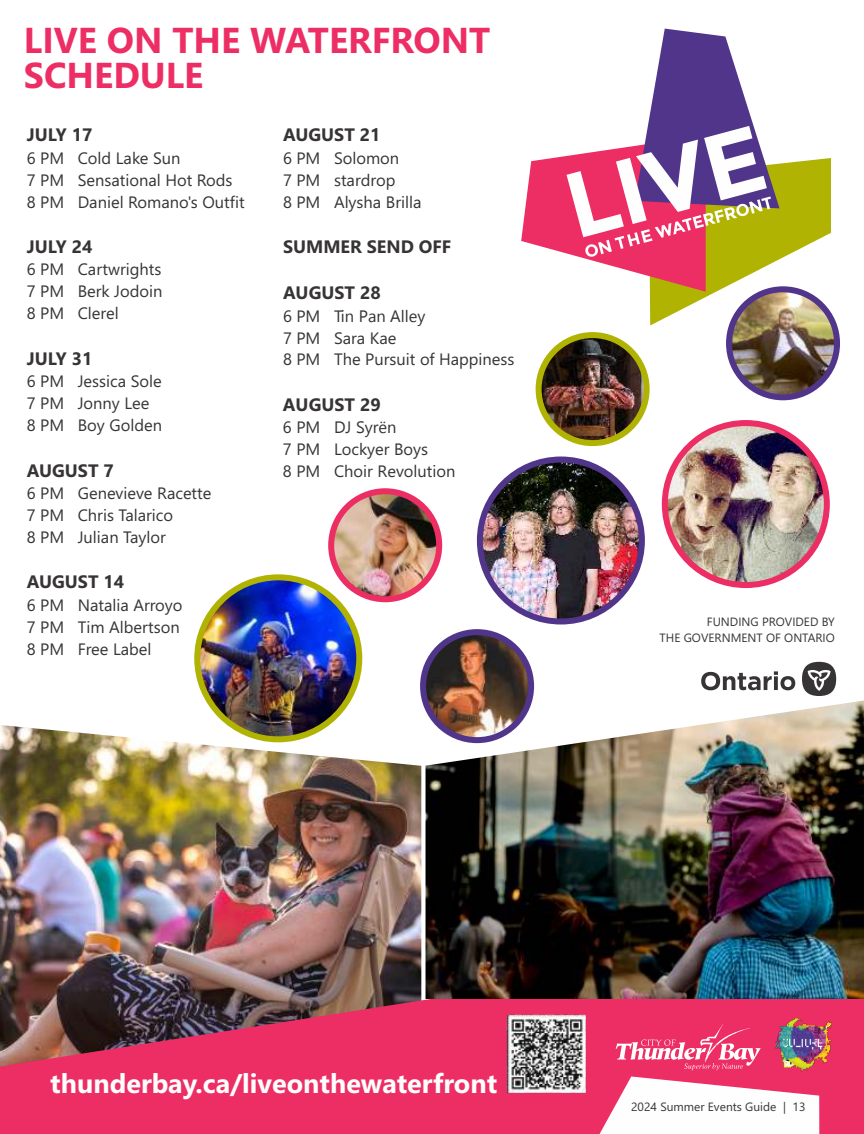
<style>
.page{position:relative;width:864px;height:1134px;background:#fff}
.page>*{position:absolute;margin:0;border:0;box-sizing:border-box;transform-origin:0 0}
.t1{font:700 36px "Nirmala UI";color:#ed2e64}
.t2{font:700 27px "Nirmala UI";color:#fefefe}
.t3{font:700 18px "Nirmala UI";color:#373435}
.t4{font:16.5px/21.9px "Nirmala UI";color:#373435}
.t5{font:12px/15.9px "Nirmala UI";color:#373435;text-align:right}
</style>
<div class="page">
<img style="left:0;top:724px;width:421px;height:204px">
<img style="left:0;top:928px;width:864px;height:206px">
<img style="left:426px;top:699px;width:438px;height:300px">
<img style="left:773px;top:1011px;width:61px;height:64px">
<img style="left:499px;top:1007px;width:95px;height:95px">
<img style="left:539px;top:335px;width:108px;height:108px;border-radius:50%">
<div style="left:536px;top:332px;width:114px;height:114px;border:6px solid #b0b302;border-radius:50%"></div>
<img style="left:197px;top:577px;width:162px;height:162px;border-radius:50%">
<div style="left:194px;top:574px;width:168px;height:168px;border:6px solid #b0b302;border-radius:50%"></div>
<img style="left:423px;top:632px;width:108px;height:108px;border-radius:50%">
<div style="left:420px;top:629px;width:114px;height:114px;border:6px solid #50358b;border-radius:50%"></div>
<img style="left:729px;top:289px;width:108px;height:108px;border-radius:50%">
<div style="left:726px;top:286px;width:114px;height:114px;border:6px solid #50358b;border-radius:50%"></div>
<img style="left:480px;top:460px;width:162px;height:161px;border-radius:50%">
<div style="left:477px;top:457px;width:168px;height:168px;border:6px solid #50358b;border-radius:50%"></div>
<img style="left:331px;top:491px;width:108px;height:108px;border-radius:50%">
<div style="left:328px;top:488px;width:114px;height:114px;border:6px solid #ed2e64;border-radius:50%"></div>
<img style="left:665px;top:423px;width:162px;height:162px;border-radius:50%">
<div style="left:662px;top:420px;width:168px;height:168px;border:6px solid #ed2e64;border-radius:50%"></div>
<svg style="left:521px;top:29px;width:310px;height:296px"></svg>
<svg style="left:701px;top:671px;width:94px;height:19px"></svg>
<div style="left:802px;top:662px;width:34px;height:34px;background:#373435;border-radius:50%"></div>
<svg style="left:808px;top:670px;width:23px;height:21px"></svg>
<svg style="left:616px;top:1024px;width:145px;height:46px;background:#f05581"></svg>
<svg style="left:591px;top:1076px;width:228px;height:58px"></svg>
<p class="t1" style="left:24px;top:27px;width:468px">LIVE ON THE WATERFRONT</p>
<p class="t1" style="left:24px;top:62px;width:181px">SCHEDULE</p>
<p class="t3" style="left:27px;top:128px;width:67px">JULY 17</p>
<p class="t4" style="left:27px;top:149px;width:219px">6 PM Cold Lake Sun<br>7 PM Sensational Hot Rods<br>8 PM Daniel Romano's Outfit</p>
<p class="t3" style="left:27px;top:240px;width:67px">JULY 24</p>
<p class="t4" style="left:27px;top:260px;width:137px;text-align:justify">6 PM Cartwrights 7 PM Berk Jodoin 8 PM Clerel</p>
<p class="t3" style="left:27px;top:352px;width:67px">JULY 31</p>
<p class="t4" style="left:27px;top:372px;width:137px">6 PM Jessica Sole<br>7 PM Jonny Lee<br>8 PM Boy Golden</p>
<p class="t3" style="left:27px;top:464px;width:89px">AUGUST 7</p>
<p class="t4" style="left:27px;top:484px;width:186px">6 PM Genevieve Racette<br>7 PM Chris Talarico<br>8 PM Julian Taylor</p>
<p class="t3" style="left:27px;top:575px;width:99px">AUGUST 14</p>
<p class="t4" style="left:27px;top:595px;width:157px">6 PM Natalia Arroyo<br>7 PM Tim Albertson<br>8 PM Free Label</p>
<p class="t3" style="left:283px;top:128px;width:99px">AUGUST 21</p>
<p class="t4" style="left:283px;top:149px;width:140px">6 PM Solomon<br>7 PM stardrop<br>8 PM Alysha Brilla</p>
<p class="t3" style="left:283px;top:240px;width:170px">SUMMER SEND OFF</p>
<p class="t3" style="left:283px;top:286px;width:99px">AUGUST 28</p>
<p class="t4" style="left:283px;top:307px;width:233px">6 PM Tin Pan Alley<br>7 PM Sara Kae<br>8 PM The Pursuit of Happiness</p>
<p class="t3" style="left:283px;top:398px;width:99px">AUGUST 29</p>
<p class="t4" style="left:283px;top:418px;width:174px">6 PM DJ Syrën<br>7 PM Lockyer Boys<br>8 PM Choir Revolution</p>
<p class="t5" style="left:660px;top:615px;width:177px">FUNDING PROVIDED BY<br>THE GOVERNMENT OF ONTARIO</p>
<p class="t2" style="left:50px;top:1073px;width:448px">thunderbay.ca/liveonthewaterfront</p>
<p class="t5" style="left:631px;top:1100px;width:176px">2024 Summer Events Guide | 13</p>
</div>
